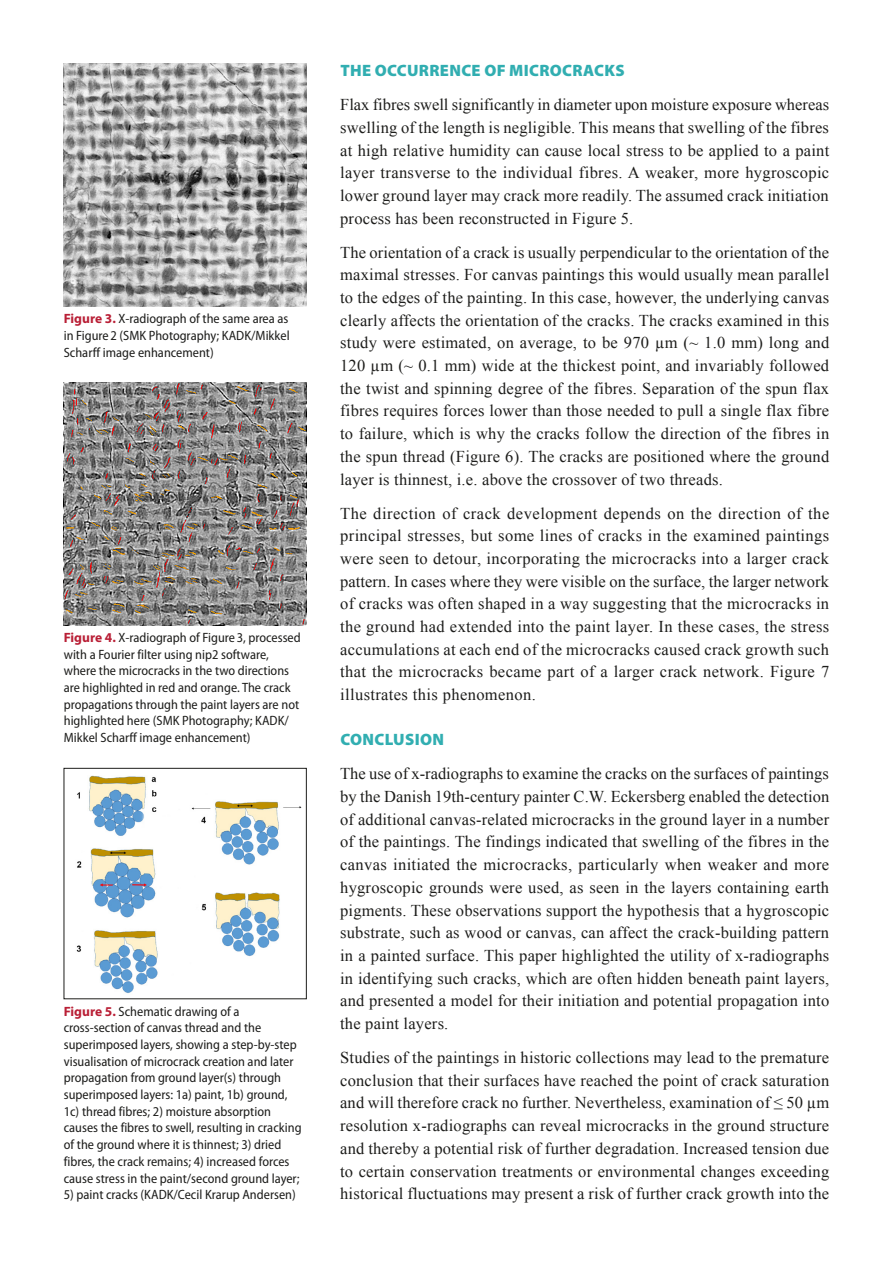
<style>
.page{position:relative;width:893px;height:1263px;background:#fff}
.page>*{position:absolute;margin:0;border:0;box-sizing:border-box;transform-origin:0 0}
.Tex-Corpo{font:16.5px/22.6px "Times New Roman";letter-spacing:.01em;color:#1d1d1b;text-align:justify}
.Tit{font:900 16.5px "Myriad Pro";letter-spacing:.02em;color:#31aeb1}
.Legenda-Imagem{font:semi-condensed 13.5px/16.6px "Myriad Pro";color:#1d1d1b}
.s1{font-weight:700;font-stretch:normal;color:#b91f36}
</style>
<div class="page">
<img style="left:64px;top:64px;width:243px;height:243px">
<img style="left:64px;top:383px;width:243px;height:242px">
<img style="left:76px;top:775px;width:226px;height:218px">
<div style="left:64px;top:768px;width:243px;height:231px;border:1px solid #1d1d1b"></div>
<p class="Legenda-Imagem" style="left:64px;top:310px;width:227px;text-align:justify"><span class="s1">Figure 3.</span> X-radiograph of the same area as in Figure 2 (SMK Photography; KADK/Mikkel Scharff image enhancement)</p>
<p class="Legenda-Imagem" style="left:64px;top:629px;width:239px"><span class="s1">Figure 4.</span> X-radiograph of Figure 3, processed with a Fourier filter using nip2 software, where the microcracks in the two directions are highlighted in red and orange. The crack propagations through the paint layers are not highlighted here (SMK Photography; KADK/ Mikkel Scharff image enhancement)</p>
<p class="Legenda-Imagem" style="left:64px;top:1003px;width:239px"><span class="s1">Figure 5.</span> Schematic drawing of a cross-section of canvas thread and the superimposed layers, showing a step-by-step visualisation of microcrack creation and later propagation from ground layer(s) through superimposed layers: 1a) paint, 1b) ground, 1c) thread fibres; 2) moisture absorption causes the fibres to swell, resulting in cracking of the ground where it is thinnest; 3) dried fibres, the crack remains; 4) increased forces cause stress in the paint/second ground layer;</p>
<p class="Legenda-Imagem" style="left:64px;top:1186px;width:234px">5) paint cracks (KADK/Cecil Krarup Andersen)</p>
<p class="Tit" style="left:340px;top:60px;width:286px">THE OCCURRENCE OF MICROCRACKS</p>
<p class="Tex-Corpo" style="left:340px;top:93px;width:491px">Flax fibres swell significantly in diameter upon moisture exposure whereas swelling of the length is negligible. This means that swelling of the fibres at high relative humidity can cause local stress to be applied to a paint layer transverse to the individual fibres. A weaker, more hygroscopic lower ground layer may crack more readily. The assumed crack initiation process has been reconstructed in Figure 5.</p>
<p class="Tex-Corpo" style="left:340px;top:240px;width:491px">The orientation of a crack is usually perpendicular to the orientation of the maximal stresses. For canvas paintings this would usually mean parallel to the edges of the painting. In this case, however, the underlying canvas clearly affects the orientation of the cracks. The cracks examined in this study were estimated, on average, to be 970 µm (~ 1.0 mm) long and 120 µm (~ 0.1 mm) wide at the thickest point, and invariably followed the twist and spinning degree of the fibres. Separation of the spun flax fibres requires forces lower than those needed to pull a single flax fibre to failure, which is why the cracks follow the direction of the fibres in the spun thread (Figure 6). The cracks are positioned where the ground layer is thinnest, i.e. above the crossover of two threads.</p>
<p class="Tex-Corpo" style="left:340px;top:501px;width:491px">The direction of crack development depends on the direction of the principal stresses, but some lines of cracks in the examined paintings were seen to detour, incorporating the microcracks into a larger crack pattern. In cases where they were visible on the surface, the larger network of cracks was often shaped in a way suggesting that the microcracks in the ground had extended into the paint layer. In these cases, the stress accumulations at each end of the microcracks caused crack growth such that the microcracks became part of a larger crack network. Figure 7 illustrates this phenomenon.</p>
<p class="Tit" style="left:340px;top:729px;width:105px">CONCLUSION</p>
<p class="Tex-Corpo" style="left:340px;top:762px;width:491px">The use of x-radiographs to examine the cracks on the surfaces of paintings by the Danish 19th-century painter C.W. Eckersberg enabled the detection of additional canvas-related microcracks in the ground layer in a number of the paintings. The findings indicated that swelling of the fibres in the canvas initiated the microcracks, particularly when weaker and more hygroscopic grounds were used, as seen in the layers containing earth pigments. These observations support the hypothesis that a hygroscopic substrate, such as wood or canvas, can affect the crack-building pattern in a painted surface. This paper highlighted the utility of x-radiographs in identifying such cracks, which are often hidden beneath paint layers, and presented a model for their initiation and potential propagation into the paint layers.</p>
<p class="Tex-Corpo" style="left:340px;top:1046px;width:491px">Studies of the paintings in historic collections may lead to the premature conclusion that their surfaces have reached the point of crack saturation and will therefore crack no further. Nevertheless, examination of ≤ 50 µm resolution x-radiographs can reveal microcracks in the ground structure and thereby a potential risk of further degradation. Increased tension due to certain conservation treatments or environmental changes exceeding historical fluctuations may present a risk of further crack growth into the</p>
</div>
